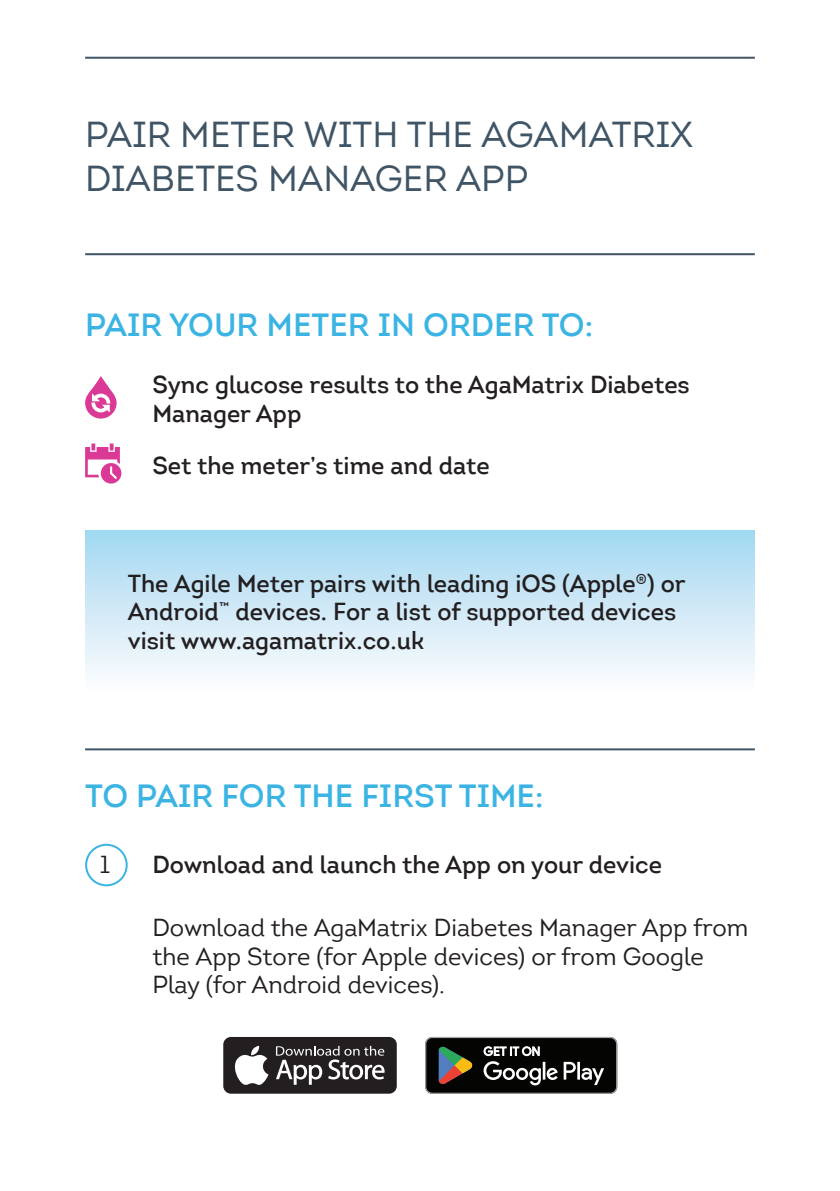
<style>
.page{position:relative;width:840px;height:1191px;background:#fff}
.page>*{position:absolute;margin:0;border:0;box-sizing:border-box;transform-origin:0 0}
.Page_Header{font:36px "Intro Regular Caps";color:#3f5465}
.Page_Subheader{font:32px "Intro Semi Bold Caps";color:#3bb4e4}
.Body_Semibold{font:600 24px/28.8px "Intro";color:#231f20}
.Body_Indented{font:24px/28.8px "Intro";color:#231f20}
.Body_Indented_RSA{font:600 24px/28.8px "Intro";color:#231f20}
.Body_Indented_SA{font:600 24px "Intro";color:#231f20}
.Body_Centred{font:24px "Intro";color:#231f20}
</style>
<div class="page">
<hr style="left:85px;top:253px;width:669px;height:2px;background:#3f5465">
<hr style="left:85px;top:57px;width:669px;height:2px;background:#3f5465">
<svg style="left:85px;top:376px;width:31px;height:42px"></svg>
<svg style="left:99px;top:462px;width:24px;height:23px"></svg>
<div style="left:98px;top:460px;width:26px;height:26px;border:2px solid #fff;border-radius:50%"></div>
<svg style="left:85px;top:443px;width:35px;height:38px"></svg>
<div style="left:85px;top:531px;width:669px;height:160px;background:linear-gradient(to bottom,#a3d8f1,#fefcfe)"></div>
<hr style="left:85px;top:748px;width:669px;height:2px;background:#3f5465">
<div style="left:85px;top:843px;width:43px;height:43px;border:2px solid #3bb4e4;border-radius:50%"></div>
<div style="left:223px;top:1037px;width:173px;height:56px;background:#231f20;border-radius:8px"></div>
<svg style="left:234px;top:1045px;width:34px;height:39px"></svg>
<svg style="left:276px;top:1045px;width:108px;height:39px"></svg>
<svg style="left:425px;top:1037px;width:192px;height:56px;background:#2e2e2a"></svg>
<p class="Page_Header" style="left:85px;top:113px;width:609px">PAIR METER WITH THE AGAMATRIX</p>
<p class="Page_Header" style="left:85px;top:157px;width:444px">DIABETES MANAGER APP</p>
<p class="Page_Subheader" style="left:85px;top:305px;width:509px">PAIR YOUR METER IN ORDER TO:</p>
<p class="Body_Indented_RSA" style="left:152px;top:370px;width:538px">Sync glucose results to the AgaMatrix Diabetes<br>Manager App</p>
<p class="Body_Indented_RSA" style="left:152px;top:451px;width:339px">Set the meter’s time and date</p>
<p class="Body_Semibold" style="left:128px;top:568px;width:559px">The Agile Meter pairs with leading iOS (Apple<sup>®</sup>) or<br>Android<sup>™</sup> devices. For a list of supported devices visit www.agamatrix.co.uk</p>
<p class="Page_Subheader" style="left:85px;top:775px;width:459px">TO PAIR FOR THE FIRST TIME:</p>
<p class="Body_Centred" style="left:100px;top:850px;width:12px">1</p>
<p class="Body_Indented_SA" style="left:152px;top:849px;width:511px">Download and launch the App on your device</p>
<p class="Body_Indented" style="left:152px;top:913px;width:597px">Download the AgaMatrix Diabetes Manager App from the App Store (for Apple devices) or from Google<br>Play (for Android devices).</p>
</div>
